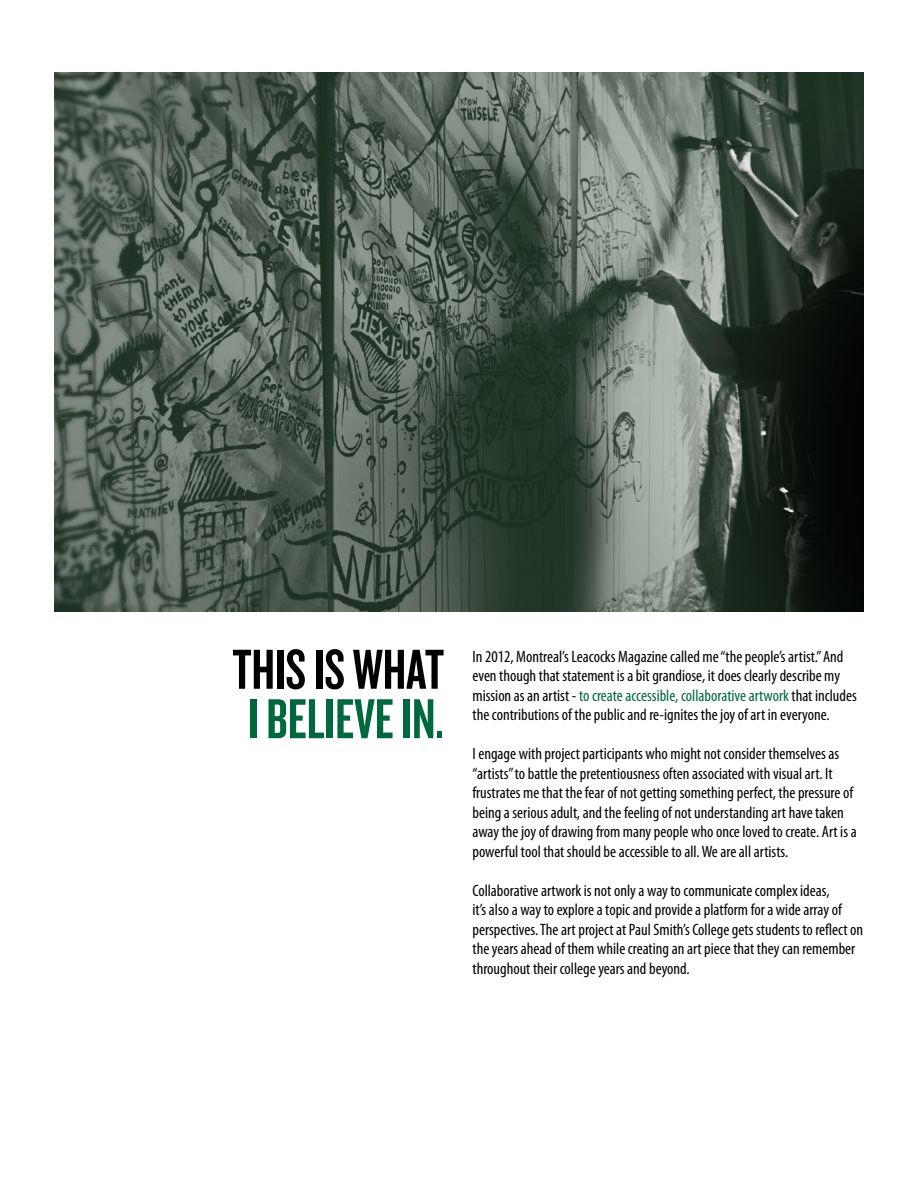
<style>
.page{position:relative;width:918px;height:1188px;background:#fff}
.page>*{position:absolute;margin:0;border:0;box-sizing:border-box;transform-origin:0 0}
.t1{font:58.5px "Knockout HTF48 Featherweight";color:#00683d}
.t2{font:58.5px "Knockout HTF48 Featherweight";color:#000}
.t3{font:condensed 16.5px/19.5px "Myriad Pro";color:#000}
.s1{color:#00683d}
</style>
<div class="page">
<img style="left:54px;top:73px;width:810px;height:539px">
<h1 class="t2" style="left:232px;top:640px;width:213px">THIS IS WHAT</h1>
<h1 class="t1" style="left:248px;top:690px;width:198px">I BELIEVE IN.</h1>
<p class="t3" style="left:472px;top:646px;width:386px">In 2012, Montreal’s Leacocks Magazine called me “the people’s artist.” And even though that statement is a bit grandiose, it does clearly describe my mission as an artist - <span class="s1">to create accessible, collaborative artwork</span> that includes the contributions of the public and re-ignites the joy of art in everyone.</p>
<p class="t3" style="left:472px;top:744px;width:386px">I engage with project participants who might not consider themselves as “artists” to battle the pretentiousness often associated with visual art. It frustrates me that the fear of not getting something perfect, the pressure of being a serious adult, and the feeling of not understanding art have taken away the joy of drawing from many people who once loved to create. Art is a powerful tool that should be accessible to all. We are all artists.</p>
<p class="t3" style="left:472px;top:880px;width:392px">Collaborative artwork is not only a way to communicate complex ideas,<br>it’s also a way to explore a topic and provide a platform for a wide array of perspectives. The art project at Paul Smith’s College gets students to reflect on the years ahead of them while creating an art piece that they can remember throughout their college years and beyond.</p>
</div>
